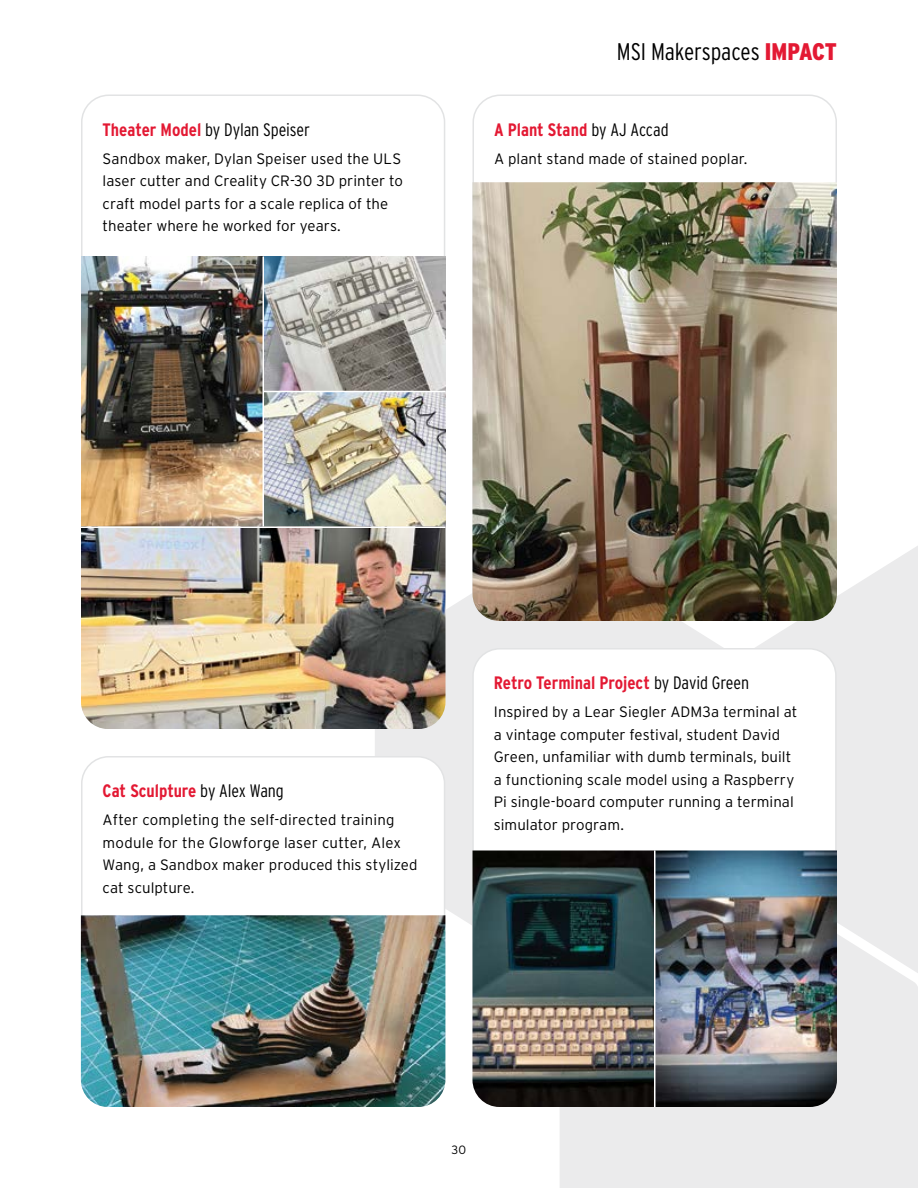
<style>
.page{position:relative;width:918px;height:1188px;background:#fff}
.page>*{position:absolute;margin:0;border:0;box-sizing:border-box;transform-origin:0 0}
.t1{font:300 24px "Interstate Condensed";letter-spacing:-.005em;color:#000}
.t2{font:700 18px "Interstate Condensed";letter-spacing:-.005em;color:#e31933}
.t3{font:300 18px "Interstate Condensed";letter-spacing:-.005em;color:#000}
.t4{font:300 15px/22.5px "Interstate";letter-spacing:.005em;color:#000}
.t5{font:300 12px "Interstate";color:#000}
.s1{font-weight:700;color:#e31933}
.s2{font-weight:900;color:#e31933}
.s3{font-weight:300;color:#000}
</style>
<div class="page">
<div style="left:375px;top:621px;width:348px;height:253px;background:#ebebec"></div>
<div style="left:755px;top:645px;width:163px;height:229px;background:#ebebec"></div>
<div style="left:446px;top:594px;width:103px;height:51px;background:#ebebec"></div>
<svg style="left:445px;top:874px;width:27px;height:210px"></svg>
<svg style="left:560px;top:546px;width:358px;height:99px;fill:#ebebec"></svg>
<div style="left:560px;top:874px;width:358px;height:314px;background:#ebebec"></div>
<div style="left:473px;top:649px;width:363px;height:457px;background:#fff;border-radius:27px"></div>
<div style="left:82px;top:757px;width:363px;height:349px;background:#fff;border-radius:27px"></div>
<img style="left:81px;top:915px;width:364px;height:192px">
<img style="left:472px;top:182px;width:365px;height:439px">
<img style="left:81px;top:256px;width:365px;height:473px">
<hr style="left:262px;top:256px;width:2px;height:270px;background:#fff">
<hr style="left:263px;top:391px;width:183px;height:1px;background:#fff">
<hr style="left:81px;top:526px;width:365px;height:2px;background:#fff">
<img style="left:472px;top:850px;width:182px;height:257px">
<img style="left:656px;top:850px;width:181px;height:257px">
<hr style="left:654px;top:850px;width:2px;height:257px;background:#fff">
<p class="t3" style="left:103px;top:119px;width:209px"><span class="s1">Theater Model</span> by Dylan Speiser</p>
<p class="t4" style="left:103px;top:147px;width:302px">Sandbox maker, Dylan Speiser used the ULS laser cutter and Creality CR-30 3D printer to craft model parts for a scale replica of the theater where he worked for years.</p>
<h1 class="t1" style="left:617px;top:38px;width:222px">MSI Makerspaces <span class="s2">IMPACT</span></h1>
<p class="t2" style="left:494px;top:120px;width:176px">A Plant Stand <span class="s3">by AJ Accad</span></p>
<p class="t4" style="left:494px;top:147px;width:253px">A plant stand made of stained poplar.</p>
<p class="t2" style="left:103px;top:781px;width:183px">Cat Sculpture <span class="s3">by Alex Wang</span></p>
<p class="t4" style="left:103px;top:809px;width:316px">After completing the self-directed training module for the Glowforge laser cutter, Alex Wang, a Sandbox maker produced this stylized cat sculpture.</p>
<p class="t2" style="left:494px;top:673px;width:257px">Retro Terminal Project <span class="s3">by David Green</span></p>
<p class="t4" style="left:494px;top:701px;width:305px">Inspired by a Lear Siegler ADM3a terminal at a vintage computer festival, student David Green, unfamiliar with dumb terminals, built a functioning scale model using a Raspberry Pi single-board computer running a terminal simulator program.</p>
<p class="t5" style="left:452px;top:1143px;width:16px">30</p>
</div>
